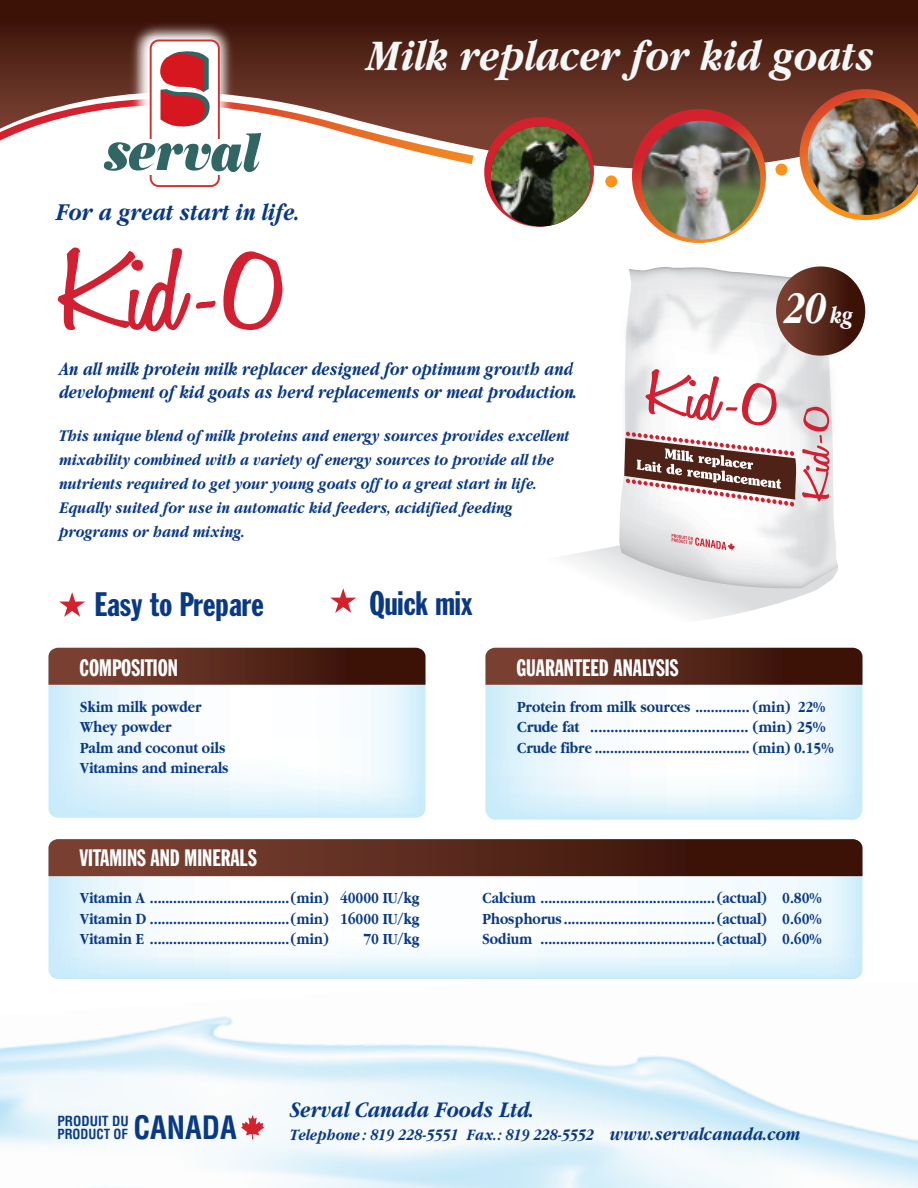
<style>
.page{position:relative;width:918px;height:1188px;background:#fff}
.page>*{position:absolute;margin:0;border:0;box-sizing:border-box;transform-origin:0 0}
.t1{font:600 120.75px "Honey Script";color:#d12032;scale:1.27 1}
.t2{font:italic 700 46.8px "Garamond";color:#fff;scale:.79 1}
.t3{font:italic 700 45.75px "Garamond";color:#f6f8f8;scale:.86 1}
.t4{font:33.45px "Franklin Gothic Extra Cond";color:#0a3983;scale:1.08 1}
.t5{font:700 condensed 31.5px "Helvetica";color:#0a3983;scale:.96 1}
.t6{font:italic 700 25.35px "Garamond";color:#0a3983;scale:.86 1}
.t7{font:23.4px "Franklin Gothic Extra Cond";color:#fff}
.t8{font:italic 700 23.25px "Garamond";color:#0a3983;scale:.86 1}
.t9{font:italic 700 19.35px/23.2px "Garamond";color:#0a3983;scale:.82 1}
.t10{font:italic 700 16.95px/24px "Garamond";color:#0a3983;scale:.86 1}
.t11{font:italic 700 16.65px "Garamond";color:#0a3983;scale:.86 1}
.t12{font:700 16.05px/20.4px "Garamond";color:#0a3983;scale:.86 1}
.t13{font:700 condensed 13.65px/13px "Helvetica";color:#0a3983}
.s1{font-size:181.2px}
.s2{font-size:25.5px}
.s3{font-size:19.35px}
</style>
<div class="page">
<svg style="left:0;top:0;width:918px;height:195px;background:#63392d"></svg>
<svg style="left:48px;top:685px;width:377px;height:133px"></svg>
<svg style="left:241px;top:1115px;width:23px;height:24px"></svg>
<svg style="left:605px;top:175px;width:12px;height:12px"></svg>
<svg style="left:775px;top:164px;width:12px;height:12px"></svg>
<svg style="left:484px;top:117px;width:110px;height:110px;background:#cc2a33"></svg>
<svg style="left:632px;top:109px;width:134px;height:134px;background:#d53d2d"></svg>
<svg style="left:800px;top:89px;width:118px;height:131px"></svg>
<img style="left:491px;top:126px;width:100px;height:100px;border-radius:50px">
<img style="left:642px;top:121px;width:118px;height:119px;border-radius:59px">
<img style="left:808px;top:98px;width:110px;height:117px">
<img style="left:27px;top:0;width:294px;height:195px">
<div style="left:151px;top:40px;width:68px;height:146px;background:#fff;border-radius:8px"></div>
<div style="left:150px;top:40px;width:70px;height:147px;border:2px solid #ce3231;border-radius:8px"></div>
<div style="left:149px;top:140px;width:71px;height:35px;background:#fff"></div>
<svg style="left:0;top:50px;width:474px;height:122px"></svg>
<svg style="left:48px;top:648px;width:377px;height:37px;background:#5a2a1d"></svg>
<svg style="left:48px;top:876px;width:814px;height:103px"></svg>
<svg style="left:48px;top:839px;width:814px;height:37px;background:#59291c"></svg>
<svg style="left:485px;top:685px;width:377px;height:135px"></svg>
<svg style="left:485px;top:648px;width:377px;height:37px;background:#5a2a1d"></svg>
<svg style="left:59px;top:592px;width:26px;height:25px"></svg>
<svg style="left:619px;top:506px;width:80px;height:28px"></svg>
<img style="left:661px;top:231px;width:76px;height:8px">
<img style="left:767px;top:274px;width:99px;height:38px">
<img style="left:767px;top:288px;width:91px;height:111px">
<img style="left:676px;top:239px;width:91px;height:130px">
<img style="left:625px;top:263px;width:88px;height:106px">
<img style="left:759px;top:399px;width:76px;height:135px">
<svg style="left:566px;top:534px;width:272px;height:86px"></svg>
<div style="left:776px;top:266px;width:89px;height:90px;background:linear-gradient(to right,#82483b,#330d02);border-radius:45px"></div>
<svg style="left:330px;top:588px;width:26px;height:25px"></svg>
<svg style="left:624px;top:369px;width:206px;height:138px"></svg>
<h3 class="t6" style="left:57px;top:199px;width:285px">For a great start in life.</h3>
<h1 class="t1" style="left:60px;top:219px;width:182px">Kid<span class="s1">-</span>0</h1>
<h3 class="t3" style="left:369px;top:31px;width:593px">Milk replacer for kid goats</h3>
<h2 class="t2" style="left:787px;top:283px;width:88px">20 <span class="s2">kg</span></h2>
<p class="t9" style="left:60px;top:357px;width:634px">An all milk protein milk replacer designed for optimum growth and development of kid goats as herd replacements or meat production.</p>
<p class="t10" style="left:60px;top:424px;width:595px">This unique blend of milk proteins and energy sources provides excellent mixability combined with a variety of energy sources to provide all the nutrients required to get your young goats off to a great start in life.<br>Equally suited for use in automatic kid feeders, acidified feeding programs or hand mixing.</p>
<h3 class="t4" style="left:94px;top:586px;width:158px">Easy to Prepare</h3>
<h3 class="t4" style="left:369px;top:585px;width:97px">Quick mix</h3>
<h3 class="t7" style="left:79px;top:655px;width:100px">COMPOSITION</h3>
<h3 class="t7" style="left:516px;top:655px;width:164px">GUARANTEED ANALYSIS</h3>
<p class="t12" style="left:80px;top:696px;width:174px">Skim milk powder<br>Whey powder<br>Palm and coconut oils<br>Vitamins and minerals</p>
<p class="t12" style="left:517px;top:696px;width:369px">Protein from milk sources .............. (min) 22%<br>Crude fat ....................................... (min) 25%<br>Crude fibre ........................................ (min) 0.15%</p>
<h3 class="t7" style="left:79px;top:845px;width:179px">VITAMINS AND MINERALS</h3>
<p class="t12" style="left:80px;top:888px;width:396px;text-align:justify">Vitamin A ....................................(min) 40000 IU/kg Vitamin D ....................................(min) 16000 IU/kg Vitamin E ....................................(min)</p>
<p class="t12" style="left:363px;top:929px;width:66px">70 IU/kg</p>
<p class="t12" style="left:483px;top:888px;width:396px;text-align:justify">Calcium ............................................. (actual) 0.80% Phosphorus ....................................... (actual) 0.60% Sodium ............................................. (actual) 0.60%</p>
<p class="t13" style="left:57px;top:1114px;width:73px">PRODUIT DU<br>PRODUCT OF</p>
<h3 class="t5" style="left:133px;top:1109px;width:109px">CANADA</h3>
<h3 class="t8" style="left:291px;top:1097px;width:286px">Serval Canada Foods Ltd.</h3>
<p class="t11" style="left:291px;top:1126px;width:594px">Telephone : 819 228-5551 Fax.: 819 228-5552 <span class="s3">www.servalcanada.com</span></p>
</div>
